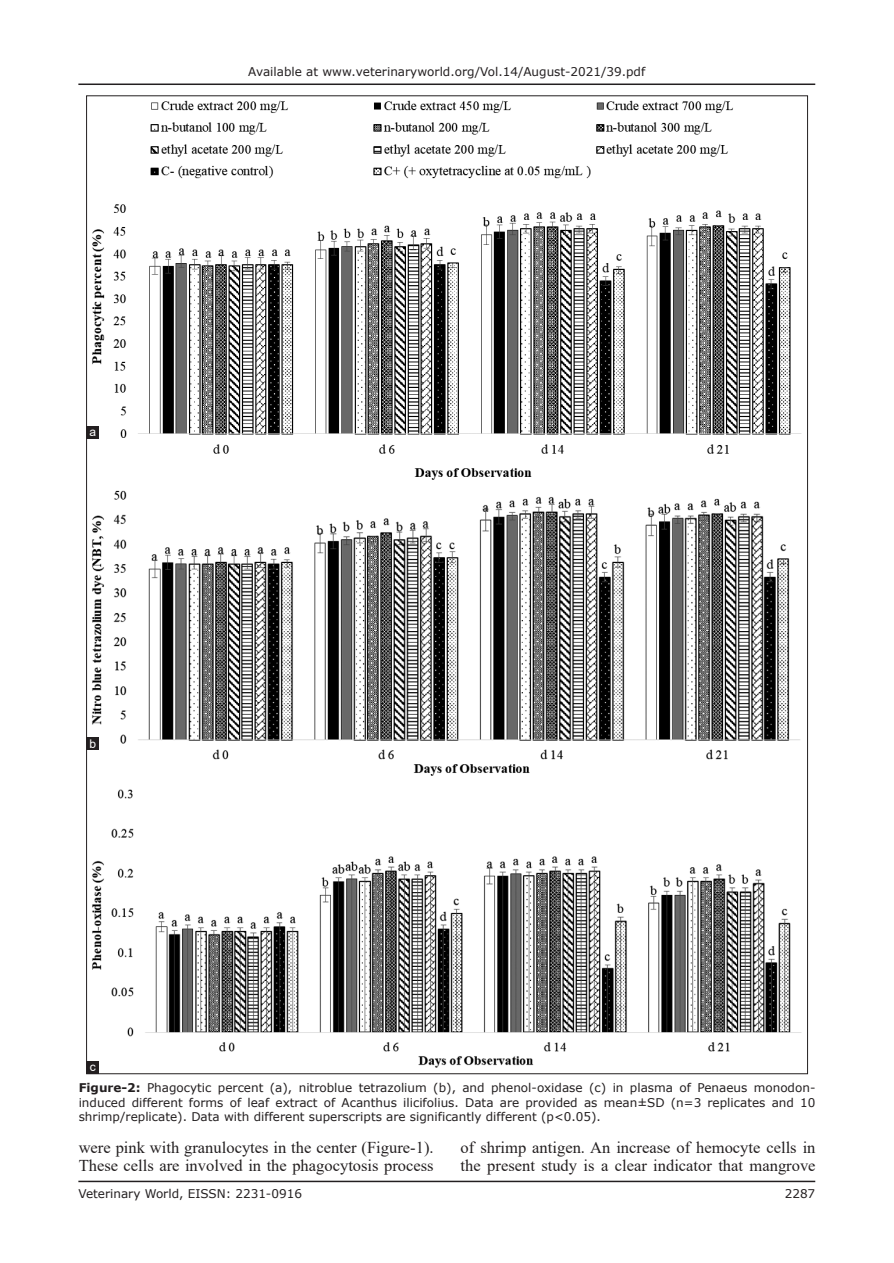
<style>
.page{position:relative;width:894px;height:1263px;background:#fff}
.page>*{position:absolute;margin:0;border:0;box-sizing:border-box;transform-origin:0 0}
.TX{font:16.5px/18.3px "Times New Roman";color:#231f20}
.FGC{font:12px/14.5px "Verdana";color:#231f20;text-align:justify}
.LABEL{font:12px "Arial";color:#fff}
.s1{font-weight:700}
</style>
<div class="page">
<hr style="left:78px;top:1180px;width:737px;height:2px;background:#231f20">
<hr style="left:78px;top:83px;width:737px;height:2px;background:#231f20">
<img style="left:92px;top:100px;width:710px;height:968px">
<div style="left:86px;top:1061px;width:13px;height:12px;background:#231f20"></div>
<div style="left:86px;top:737px;width:13px;height:13px;background:#231f20"></div>
<div style="left:86px;top:426px;width:13px;height:13px;background:#231f20"></div>
<p class="LABEL" style="left:89px;top:423px;width:8px">a</p>
<p class="LABEL" style="left:89px;top:735px;width:8px">b</p>
<p class="LABEL" style="left:90px;top:1058px;width:7px">c</p>
<p class="FGC" style="left:248px;top:64px;width:398px">Available at www.veterinaryworld.org/Vol.14/August-2021/39.pdf</p>
<p class="FGC" style="left:79px;top:1080px;width:738px"><span class="s1">Figure-2:</span> Phagocytic percent (a), nitroblue tetrazolium (b), and phenol-oxidase (c) in plasma of Penaeus monodon&shy;induced different forms of leaf extract of Acanthus ilicifolius. Data are provided as mean±SD (n=3 replicates and 10 shrimp/replicate). Data with different superscripts are significantly different (p&lt;0.05).</p>
<p class="TX" style="left:79px;top:1137px;width:356px">were pink with granulocytes in the center (Figure-1).<br>These cells are involved in the phagocytosis process</p>
<p class="TX" style="left:460px;top:1137px;width:356px">of shrimp antigen. An increase of hemocyte cells in the present study is a clear indicator that mangrove</p>
<p class="FGC" style="left:78px;top:1186px;width:225px">Veterinary World, EISSN: 2231-0916</p>
<p class="FGC" style="left:784px;top:1186px;width:32px">2287</p>
</div>
